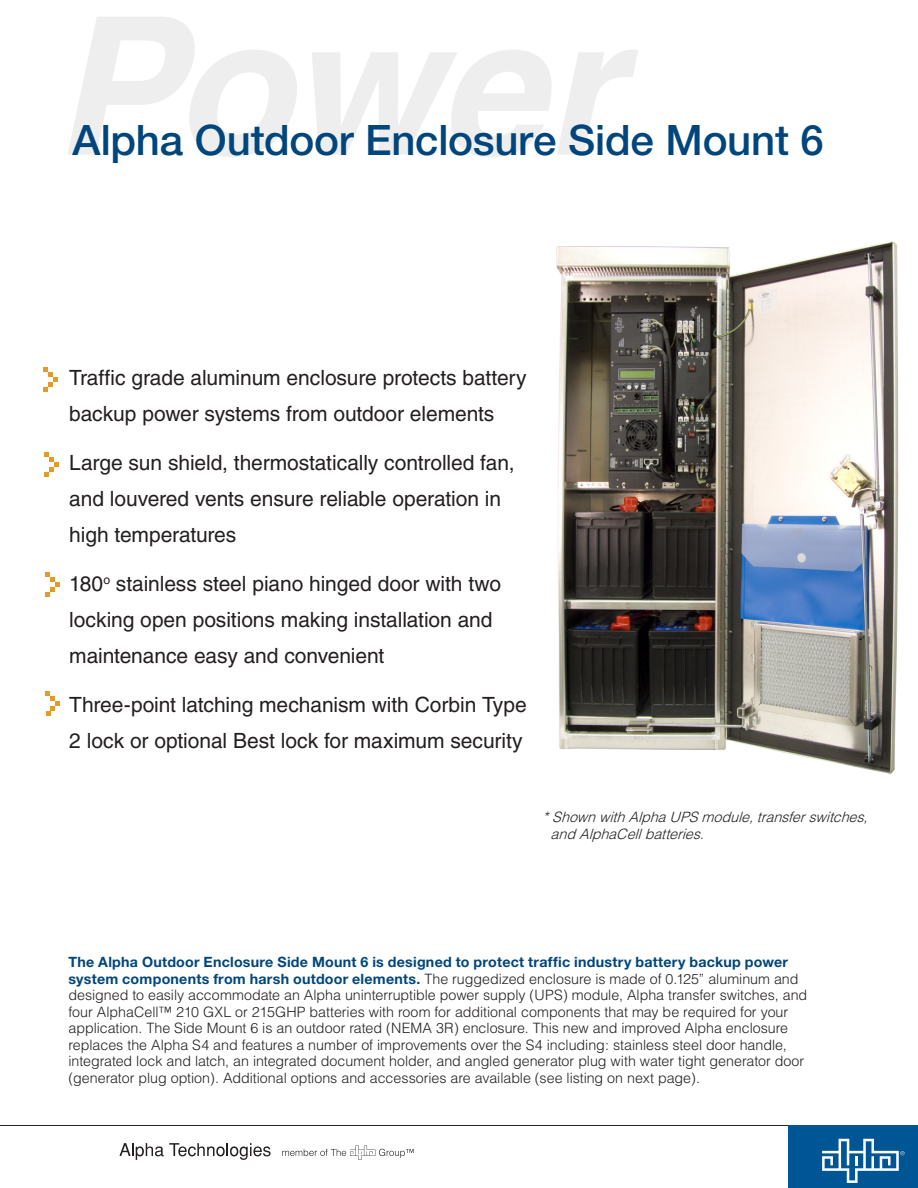
<style>
.page{position:relative;width:918px;height:1188px;background:#fff}
.page>*{position:absolute;margin:0;border:0;box-sizing:border-box;transform-origin:0 0}
.t1{font:500 42px "Helvetica Neue LT Std";letter-spacing:-.005em;color:#00467c}
.t2{font:21px/36px "Helvetica";letter-spacing:-.005em;color:#231f20}
.t3{font:300 14.25px/16.5px "Helvetica";color:#231f20}
.t4{font:italic 300 14.25px "Helvetica";color:#231f20}
.s1{font-family:"Helvetica Neue LT Std";font-weight:700;color:#00467c}
</style>
<div class="page">
<svg style="left:68px;top:17px;width:229px;height:140px"></svg>
<svg style="left:312px;top:50px;width:326px;height:107px"></svg>
<img style="left:556px;top:241px;width:343px;height:533px">
<hr style="left:0;top:1125px;width:841px;height:1px;background:#231f20">
<svg style="left:282px;top:1146px;width:132px;height:14px"></svg>
<svg style="left:119px;top:1143px;width:152px;height:17px"></svg>
<div style="left:788px;top:1125px;width:130px;height:63px;background:#005595"></div>
<svg style="left:822px;top:1139px;width:83px;height:44px"></svg>
<svg style="left:43px;top:367px;width:15px;height:25px"></svg>
<svg style="left:44px;top:452px;width:15px;height:25px"></svg>
<svg style="left:45px;top:572px;width:15px;height:25px"></svg>
<svg style="left:46px;top:691px;width:14px;height:25px"></svg>
<p class="t1" style="left:73px;top:115px;width:753px">Alpha Outdoor Enclosure Side Mount 6</p>
<p class="t2" style="left:69px;top:360px;width:459px">Traffic grade aluminum enclosure protects battery backup power systems from outdoor elements</p>
<p class="t2" style="left:69px;top:445px;width:447px">Large sun shield, thermostatically controlled fan, and louvered vents ensure reliable operation in high temperatures</p>
<p class="t2" style="left:69px;top:566px;width:433px">180<sup>o</sup> stainless steel piano hinged door with two locking open positions making installation and maintenance easy and convenient</p>
<p class="t2" style="left:69px;top:687px;width:459px">Three-point latching mechanism with Corbin Type<br>2 lock or optional Best lock for maximum security</p>
<p class="t4" style="left:543px;top:808px;width:331px">*ShownwithAlphaUPSmodule,transferswitches,</p>
<p class="t4" style="left:551px;top:825px;width:160px">andAlphaCellbatteries.</p>
<p class="t3" style="left:69px;top:954px;width:740px"><span class="s1">The Alpha Outdoor Enclosure Side Mount 6 is designed to protect traffic industry battery backup power system components from harsh outdoor elements.</span> The ruggedized enclosure is made of 0.125” aluminum and designed to easily accommodate an Alpha uninterruptible power supply (UPS) module, Alpha transfer switches, and four AlphaCell™ 210 GXL or 215GHP batteries with room for additional components that may be required for your application. The Side Mount 6 is an outdoor rated (NEMA 3R) enclosure. This new and improved Alpha enclosure replaces the Alpha S4 and features a number of improvements over the S4 including: stainless steel door handle, integrated lock and latch, an integrated document holder, and angled generator plug with water tight generator door (generator plug option). Additional options and accessories are available (see listing on next page).</p>
</div>
